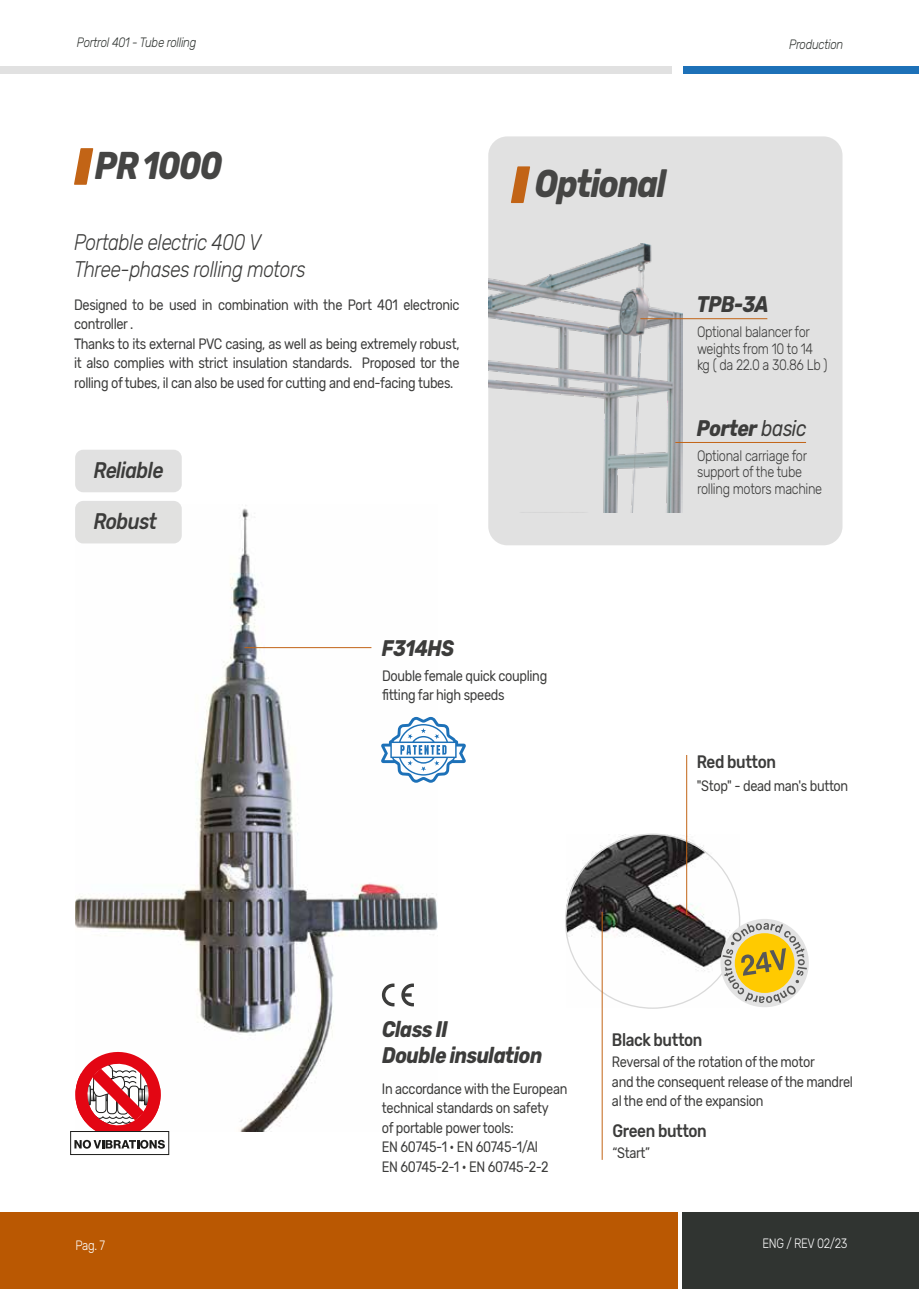
<style>
.page{position:relative;width:919px;height:1289px;background:#fff}
.page>*{position:absolute;margin:0;border:0;box-sizing:border-box;transform-origin:0 0}
.t1{font:italic 700 38.55px "Rubik";letter-spacing:-.04em;color:#454544;scale:.85 1}
.t2{font:italic 700 22.5px/25.5px "Rubik";letter-spacing:-.025em;color:#3c3c3b;scale:.85 1}
.t3{font:italic 300 22.5px/27px "Rubik";letter-spacing:-.025em;color:#3c3c3b;scale:.85 1}
.t4{font:italic 500 22.5px "Rubik";letter-spacing:-.025em;color:#3c3c3b;scale:.85 1}
.t5{font:500 18px "Rubik";letter-spacing:-.025em;color:#3c3c3b;scale:.85 1}
.t6{font:15px/19.5px "Rubik";letter-spacing:-.025em;color:#3c3c3b;scale:.85 1}
.t7{font:300 15px/16.5px "Rubik";letter-spacing:-.025em;color:#3c3c3b;scale:.85 1}
.t8{font:italic 300 13.5px "Rubik";letter-spacing:-.025em;color:#303431;scale:.85 1}
.t9{font:300 13.5px "Rubik";letter-spacing:-.025em;color:#fff;scale:.85 1}
.s1{font-weight:400}
</style>
<div class="page">
<div style="left:683px;top:66px;width:235px;height:7px;background:#1d71b8"></div>
<div style="left:0;top:66px;width:671px;height:7px;background:#e1e1e1"></div>
<div style="left:0;top:1212px;width:677px;height:76px;background:#ba5802"></div>
<div style="left:682px;top:1212px;width:236px;height:76px;background:#303431"></div>
<svg style="left:74px;top:148px;width:19px;height:37px"></svg>
<img style="left:75px;top:508px;width:362px;height:623px">
<div style="left:70px;top:1130px;width:99px;height:24px;background:#fff;border:1px solid #1d1d1b"></div>
<svg style="left:70px;top:1029px;width:96px;height:127px"></svg>
<hr style="left:244px;top:647px;width:127px;height:1px;background:#c26416">
<svg style="left:381px;top:717px;width:85px;height:65px"></svg>
<svg style="left:401px;top:983px;width:13px;height:23px"></svg>
<svg style="left:382px;top:983px;width:12px;height:23px"></svg>
<svg style="left:565px;top:833px;width:241px;height:175px"></svg>
<hr style="left:601px;top:911px;width:1px;height:248px;background:#c26416">
<hr style="left:686px;top:755px;width:1px;height:160px;background:#c26416">
<div style="left:488px;top:136px;width:354px;height:409px;background:#e1e1e1;border-radius:19px"></div>
<img style="left:489px;top:243px;width:193px;height:269px">
<hr style="left:640px;top:318px;width:127px;height:1px;background:#c26416">
<hr style="left:675px;top:442px;width:131px;height:1px;background:#c26416">
<svg style="left:511px;top:166px;width:19px;height:37px"></svg>
<div style="left:75px;top:501px;width:107px;height:42px;background:#e1e1e0;border-radius:8px"></div>
<div style="left:75px;top:449px;width:107px;height:43px;background:#e1e1e1;border-radius:8px"></div>
<p class="t8" style="left:77px;top:35px;width:142px">Portrol 401 - Tube rolling</p>
<p class="t8" style="left:789px;top:36px;width:65px">Production</p>
<h1 class="t1" style="left:95px;top:144px;width:152px">PR 1000</h1>
<h2 class="t3" style="left:74px;top:229px;width:274px">Portable electric 400 V<br>Three-phases rolling motors</h2>
<p class="t6" style="left:74px;top:295px;width:455px">Designed to be used in combination with the Port 401 electronic controller .<br>Thanks to its external PVC casing, as well as being extremely robust, it also complies with strict insulation standards. Proposed tor the rolling of tubes, il can also be used for cutting and end-facing tubes.</p>
<h2 class="t4" style="left:93px;top:457px;width:84px">Reliable</h2>
<h2 class="t4" style="left:93px;top:509px;width:76px">Robust</h2>
<h1 class="t1" style="left:535px;top:162px;width:156px">Optional</h1>
<h2 class="t2" style="left:696px;top:292px;width:86px">TPB-3A</h2>
<p class="t7" style="left:697px;top:324px;width:155px">Optional balancer for weights from 10 to 14 kg ( da 22.0 a 30.86 Lb )</p>
<h2 class="t2" style="left:696px;top:416px;width:131px">Porter <span class="s1">basic</span></h2>
<p class="t7" style="left:697px;top:448px;width:149px">Optional carriage for support of the tube rolling motors machine</p>
<h2 class="t2" style="left:382px;top:635px;width:86px">F314HS</h2>
<p class="t6" style="left:382px;top:666px;width:196px">Double female quick coupling fitting far high speeds</p>
<p class="t5" style="left:696px;top:751px;width:95px">Red button</p>
<p class="t6" style="left:696px;top:776px;width:180px">"Stop" - dead man's button</p>
<h2 class="t2" style="left:382px;top:1017px;width:190px">Class II<br>Double insulation</h2>
<p class="t6" style="left:382px;top:1079px;width:220px">In accordance with the European technical standards on safety<br>of portable power tools:<br>EN 60745-1 • EN 60745-1/Al<br>EN 60745-2-1 • EN 60745-2-2</p>
<p class="t5" style="left:612px;top:1029px;width:108px">Black button</p>
<p class="t6" style="left:612px;top:1052px;width:285px">Reversal of the rotation of the motor<br>and the consequent release of the mandrel al the end of the expansion</p>
<p class="t5" style="left:612px;top:1120px;width:112px">Green button</p>
<p class="t6" style="left:612px;top:1143px;width:46px">“Start”</p>
<p class="t9" style="left:75px;top:1237px;width:37px">Pag. 7</p>
<p class="t9" style="left:762px;top:1236px;width:102px">ENG / REV 02/23</p>
</div>
